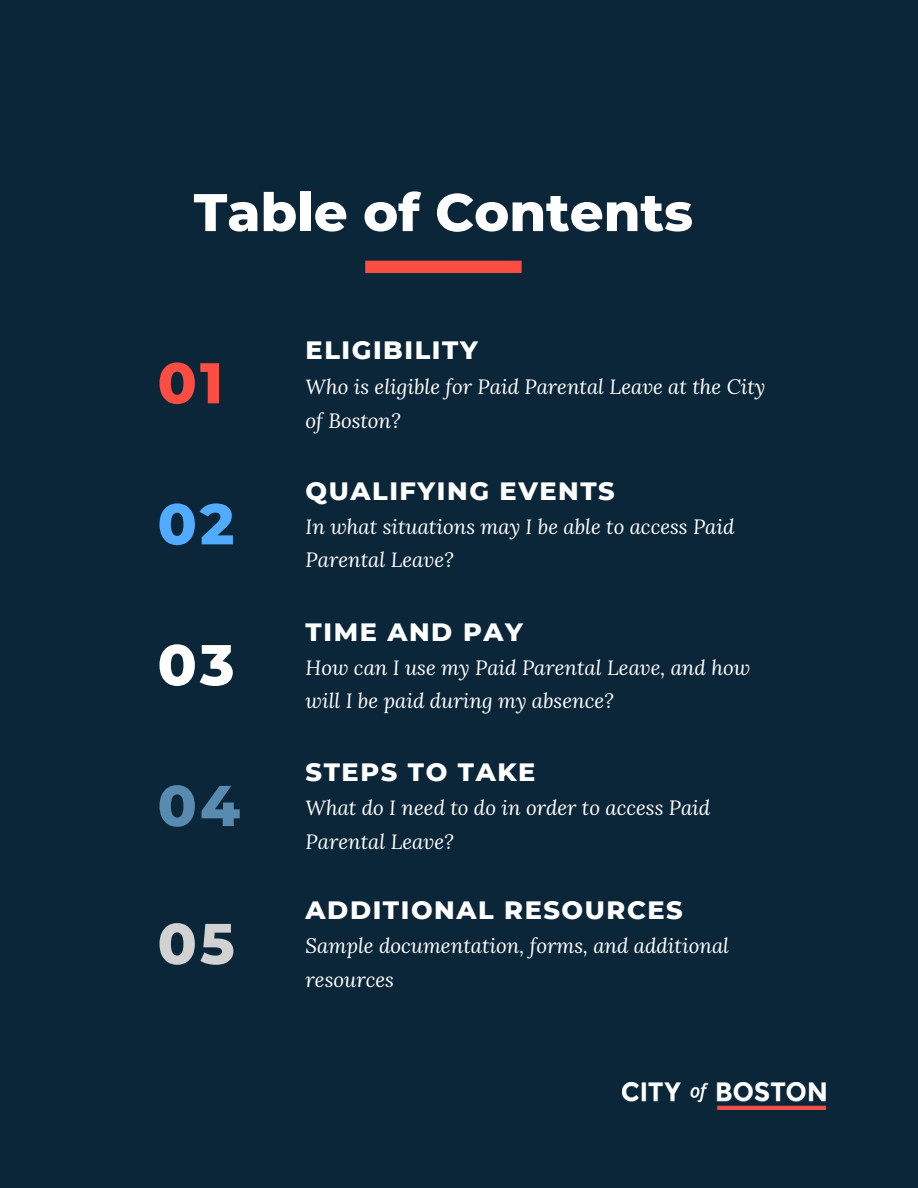
<style>
.page{position:relative;width:918px;height:1188px;background:#0c2639}
.page>*{position:absolute;margin:0;border:0;box-sizing:border-box;transform-origin:0 0}
.t1{font:800 57.3px "Montserrat";color:#fb4d42}
.t2{font:800 57.3px "Montserrat";color:#51acff}
.t3{font:800 57.3px "Montserrat";color:#fff}
.t4{font:800 57.3px "Montserrat";color:#588baf}
.t5{font:800 57.3px "Montserrat";color:#d2d2d2}
.t6{font:800 52.8px "Montserrat";color:#fff}
.t7{font:800 25.65px "Montserrat";letter-spacing:.06em;color:#fff}
.t8{font:italic 20.55px/33.2px "Lora";color:#fff}
</style>
<div class="page">
<div style="left:365px;top:261px;width:157px;height:12px;background:#fb4d42"></div>
<img style="left:622px;top:1083px;width:204px;height:27px">
<h2 class="t6" style="left:194px;top:180px;width:501px">Table of Contents</h2>
<h1 class="t1" style="left:158px;top:348px;width:67px">01</h1>
<h1 class="t2" style="left:158px;top:489px;width:78px">02</h1>
<h1 class="t3" style="left:158px;top:630px;width:78px">03</h1>
<h1 class="t4" style="left:158px;top:771px;width:84px">04</h1>
<h1 class="t5" style="left:158px;top:909px;width:79px">05</h1>
<p class="t7" style="left:306px;top:334px;width:174px">ELIGIBILITY</p>
<p class="t8" style="left:306px;top:368px;width:461px;line-height:34.8px">Who is eligible for Paid Parental Leave at the City of Boston?</p>
<p class="t7" style="left:306px;top:475px;width:311px">QUALIFYING EVENTS</p>
<p class="t8" style="left:306px;top:509px;width:430px">In what situations may I be able to access Paid<br>Parental Leave?</p>
<p class="t7" style="left:306px;top:616px;width:219px">TIME AND PAY</p>
<p class="t8" style="left:306px;top:650px;width:446px">How can I use my Paid Parental Leave, and how will I be paid during my absence?</p>
<p class="t7" style="left:306px;top:757px;width:231px">STEPS TO TAKE</p>
<p class="t8" style="left:306px;top:791px;width:406px">What do I need to do in order to access Paid<br>Parental Leave?</p>
<p class="t7" style="left:306px;top:895px;width:379px">ADDITIONAL RESOURCES</p>
<p class="t8" style="left:306px;top:929px;width:425px">Sample documentation, forms, and additional resources</p>
</div>
